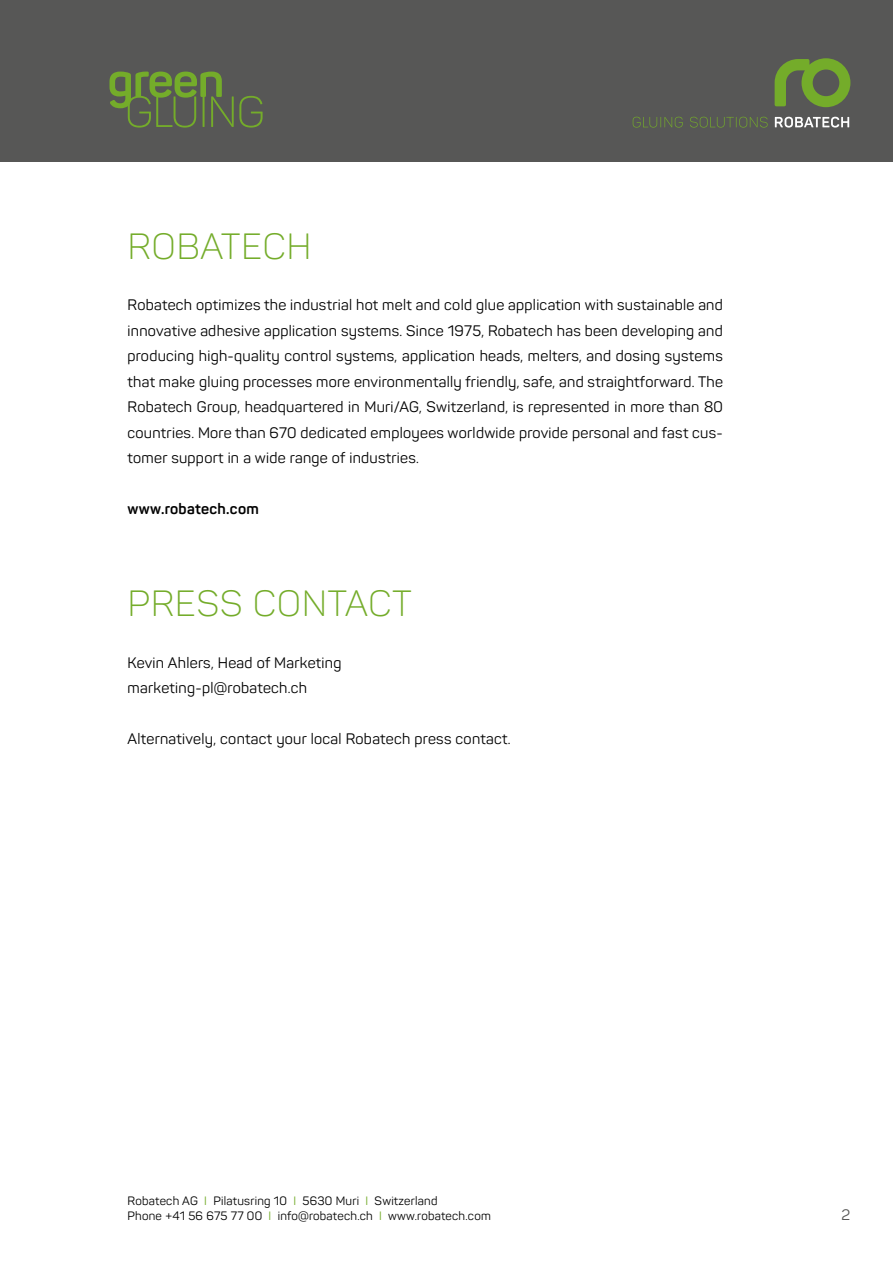
<style>
.page{position:relative;width:893px;height:1263px;background:#fff}
.page>*{position:absolute;margin:0;border:0;box-sizing:border-box;transform-origin:0 0}
.t1{font:300 36px "Panton";letter-spacing:.03em;color:#74ac2a}
.t2{font:15px/25.5px "Panton";letter-spacing:.02em;color:#000;text-align:justify}
.t3{font:700 15px "Panton";letter-spacing:.02em;color:#000}
.t4{font:15px "Panton";color:#575756}
.t5{font:12px/15px "Panton";letter-spacing:.02em;color:#000}
.s1{color:#74ac2a}
</style>
<div class="page">
<div style="left:0;top:0;width:893px;height:162px;background:#575756"></div>
<svg style="left:775px;top:58px;width:75px;height:49px"></svg>
<svg style="left:775px;top:117px;width:74px;height:11px"></svg>
<svg style="left:633px;top:117px;width:135px;height:11px"></svg>
<svg style="left:109px;top:72px;width:154px;height:56px"></svg>
<h1 class="t1" style="left:128px;top:225px;width:185px">ROBATECH</h1>
<p class="t2" style="left:128px;top:292px;width:597px">Robatech optimizes the industrial hot melt and cold glue application with sustainable and innovative adhesive application systems. Since 1975, Robatech has been developing and producing high-quality control systems, application heads, melters, and dosing systems that make gluing processes more environmentally friendly, safe, and straightforward. The Robatech Group, headquartered in Muri/AG, Switzerland, is represented in more than 80 countries. More than 670 dedicated employees worldwide provide personal and fast cus&shy;tomer support in a wide range of industries.</p>
<p class="t3" style="left:128px;top:500px;width:133px">www.robatech.com</p>
<h1 class="t1" style="left:128px;top:582px;width:285px">PRESS CONTACT</h1>
<p class="t2" style="left:128px;top:649px;width:215px">Kevin Ahlers, Head of Marketing marketing-pl@robatech.ch</p>
<p class="t2" style="left:128px;top:726px;width:385px">Alternatively, contact your local Robatech press contact.</p>
<p class="t5" style="left:128px;top:1194px;width:365px">Robatech AG <span class="s1">I</span> Pilatusring 10 <span class="s1">I</span> 5630 Muri <span class="s1">I</span> Switzerland<br>Phone +41 56 675 77 00 <span class="s1">I</span> info@robatech.ch <span class="s1">I</span> www.robatech.com</p>
<p class="t4" style="left:842px;top:1206px;width:10px">2</p>
</div>
